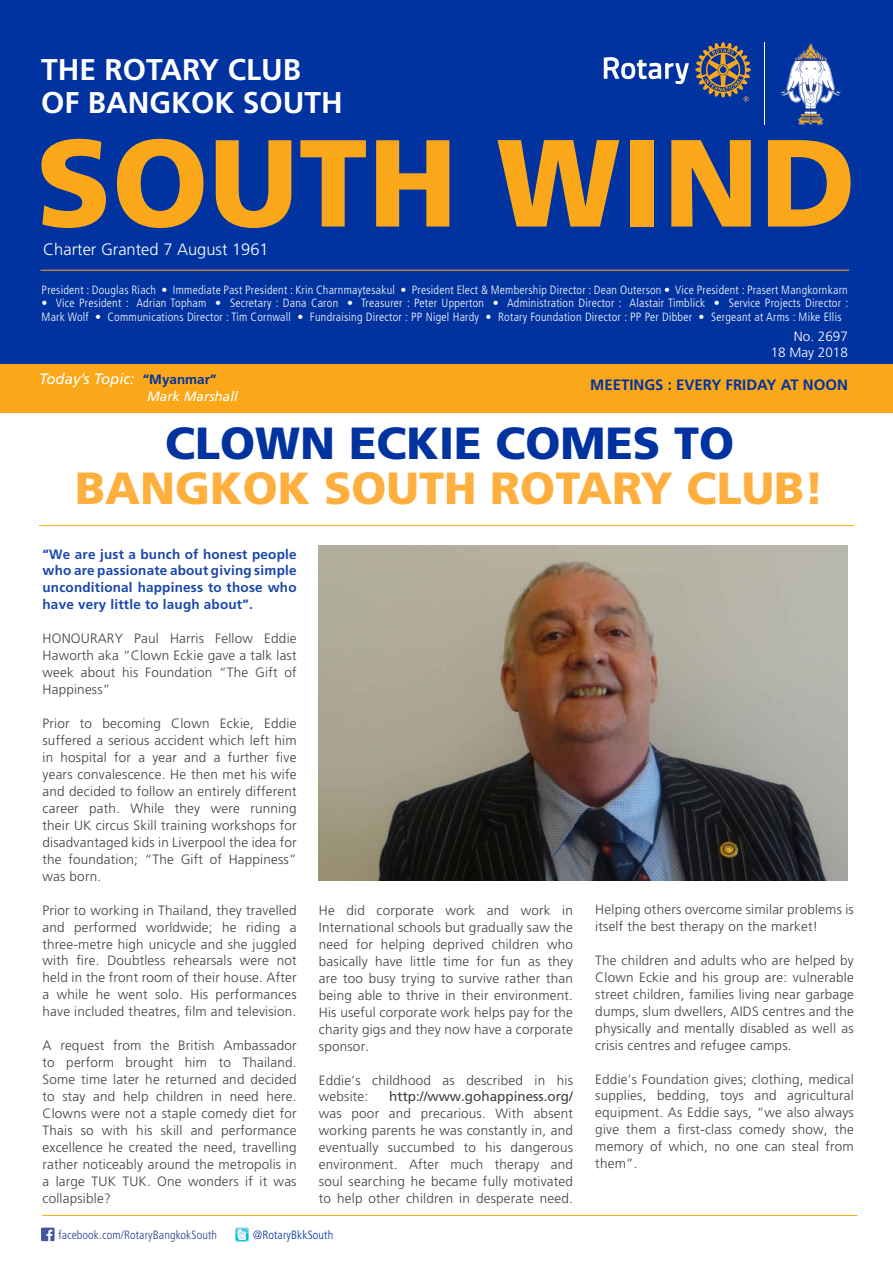
<style>
.page{position:relative;width:893px;height:1263px;background:#fff}
.page>*{position:absolute;margin:0;border:0;box-sizing:border-box;transform-origin:0 0}
.t1{font:900 123.6px "Frutiger LT Std";letter-spacing:.005em;color:#faa819}
.t2{font:900 45px "Frutiger LT Std";color:#ffaf3e}
.t3{font:900 45px "Frutiger LT Std";color:#0033a0}
.t4{font:700 30px/33px "Frutiger LT Std";color:#fff}
.t5{font:300 16.5px "Frutiger LT Std";color:#fff}
.t6{font:700 15px "Frutiger LT Std";color:#0033a0}
.t7{font:italic 15px "Frutiger LT Std";color:#fff}
.t8{font:300 13.5px/17px "Frutiger LT Std";letter-spacing:.015em;color:#414042;text-align:justify}
.t9{font:700 13.5px/17px "Frutiger LT Std";letter-spacing:.015em;color:#1a47aa;text-align:justify}
.t10{font:13.5px "Frutiger LT Std";color:#414042}
.t11{font:300 13.5px/16.2px "Frutiger LT Std";color:#fff;text-align:right}
.t12{font:italic 13.5px "Frutiger LT Std";color:#fff}
.t13{font:300 condensed 12px/13.5px "Frutiger LT Std";letter-spacing:.02em;color:#fff}
.t14{font:300 condensed 12px "Frutiger LT Std";letter-spacing:.01em;color:#25408f}
.t15{font:300 condensed 12px "Frutiger LT Std";letter-spacing:.01em;color:#0033a0}
.s1{font-size:123.9px}
.s2{font-weight:700;font-style:normal;font-size:13.5px;color:#0033a0}
</style>
<div class="page">
<div style="left:0;top:0;width:893px;height:366px;background:#0033a0"></div>
<svg style="left:780px;top:43px;width:61px;height:82px"></svg>
<hr style="left:764px;top:42px;width:1px;height:83px;background:#fff">
<svg style="left:604px;top:57px;width:85px;height:27px"></svg>
<svg style="left:695px;top:42px;width:56px;height:60px"></svg>
<hr style="left:40px;top:270px;width:809px;height:1px;background:#faa819">
<hr style="left:39px;top:525px;width:815px;height:1px;background:#faa819">
<div style="left:41px;top:1227px;width:14px;height:14px;background:#42579e"></div>
<svg style="left:47px;top:1229px;width:5px;height:12px"></svg>
<svg style="left:235px;top:1227px;width:14px;height:15px"></svg>
<hr style="left:42px;top:1215px;width:815px;height:1px;background:#faa819">
<div style="left:0;top:364px;width:893px;height:48px;background:#faa819"></div>
<img style="left:319px;top:545px;width:529px;height:335px">
<h3 class="t4" style="left:41px;top:53px;width:303px">THE ROTARY CLUB<br>OF BANGKOK SOUTH</h3>
<h1 class="t1" style="left:36px;top:109px;width:822px">SOUTH <span class="s1">WIND</span></h1>
<p class="t5" style="left:43px;top:240px;width:227px">Charter Granted 7 August 1961</p>
<p class="t13" style="left:42px;top:283px;width:808px">President : Douglas Riach • Immediate Past President : Krin Charnmaytesakul • President Elect &amp; Membership Director : Dean Outerson • Vice President : Prasert Mangkornkarn</p>
<p class="t13" style="left:42px;top:296px;width:808px">• Vice President : Adrian Topham • Secretary : Dana Caron • Treasurer : Peter Upperton • Administration Director : Alastair Timblick • Service Projects Director :<br>Mark Wolf • Communications Director : Tim Cornwall • Fundraising Director : PP Nigel Hardy • Rotary Foundation Director : PP Per Dibber • Sergeant at Arms : Mike Ellis</p>
<p class="t7" style="left:39px;top:370px;width:179px">Today’s Topic: <span class="s2">“Myanmar”</span></p>
<p class="t12" style="left:147px;top:389px;width:92px">Mark Marshall</p>
<p class="t11" style="left:771px;top:328px;width:79px">No. 2697<br>18 May 2018</p>
<p class="t6" style="left:590px;top:376px;width:259px">MEETINGS : EVERY FRIDAY AT NOON</p>
<h2 class="t3" style="left:165px;top:416px;width:570px">CLOWN ECKIE COMES TO</h2>
<h2 class="t2" style="left:75px;top:461px;width:750px">BANGKOK SOUTH ROTARY CLUB!</h2>
<p class="t9" style="left:43px;top:545px;width:256px">“We are just a bunch of honest people who are passionate about giving simple unconditional happiness to those who have very little to laugh about”.</p>
<p class="t8" style="left:43px;top:630px;width:256px">HONOURARY Paul Harris Fellow Eddie Haworth aka “Clown Eckie gave a talk last week about his Foundation “The Gift of Happiness”</p>
<p class="t8" style="left:43px;top:715px;width:256px">Prior to becoming Clown Eckie, Eddie suffered a serious accident which left him in hospital for a year and a further five years convalescence. He then met his wife and decided to follow an entirely different career path. While they were running their UK circus Skill training workshops for disadvantaged kids in Liverpool the idea for the foundation; “The Gift of Happiness” was born.</p>
<p class="t8" style="left:43px;top:902px;width:256px">Prior to working in Thailand, they travelled and performed worldwide; he riding a three-metre high unicycle and she juggled with fire. Doubtless rehearsals were not held in the front room of their house. After a while he went solo. His performances have included theatres, film and television.</p>
<p class="t8" style="left:43px;top:1037px;width:256px">A request from the British Ambassador to perform brought him to Thailand.<br>Some time later he returned and decided to stay and help children in need here.<br>Clowns were not a staple comedy diet for Thais so with his skill and performance excellence he created the need, travelling rather noticeably around the metropolis in a large TUK TUK. One wonders if it was collapsible?</p>
<p class="t8" style="left:319px;top:902px;width:256px">He did corporate work and work in International schools but gradually saw the need for helping deprived children who basically have little time for fun as they are too busy trying to survive rather than being able to thrive in their environment.<br>His useful corporate work helps pay for the charity gigs and they now have a corporate sponsor.</p>
<p class="t8" style="left:319px;top:1071px;width:256px">Eddie’s childhood as described in his website:</p>
<p class="t10" style="left:389px;top:1089px;width:185px">http://www.gohappiness.org/</p>
<p class="t8" style="left:319px;top:1105px;width:256px">was poor and precarious. With absent working parents he was constantly in, and eventually succumbed to his dangerous environment. After much therapy and soul searching he became fully motivated to help other children in desperate need.</p>
<p class="t14" style="left:58px;top:1227px;width:160px">facebook.com/RotaryBangkokSouth</p>
<p class="t15" style="left:253px;top:1227px;width:82px">@RotaryBkkSouth</p>
<p class="t8" style="left:595px;top:901px;width:260px">Helping others overcome similar problems is itself the best therapy on the market!</p>
<p class="t8" style="left:595px;top:952px;width:260px">The children and adults who are helped by Clown Eckie and his group are: vulnerable street children, families living near garbage dumps, slum dwellers, AIDS centres and the physically and mentally disabled as well as crisis centres and refugee camps.</p>
<p class="t8" style="left:595px;top:1070px;width:260px">Eddie’s Foundation gives; clothing, medical supplies, bedding, toys and agricultural equipment. As Eddie says, “we also always give them a first-class comedy show, the memory of which, no one can steal from them”.</p>
</div>
